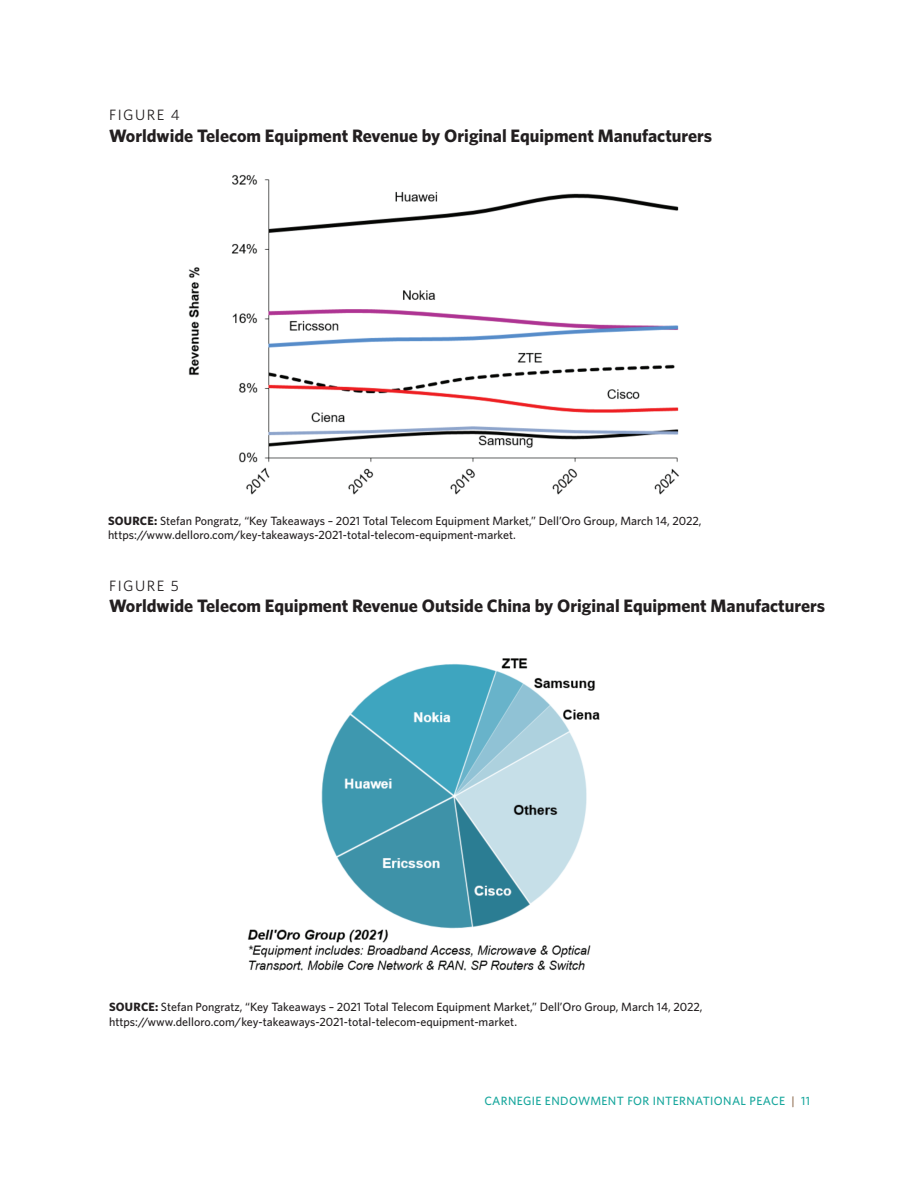
<style>
.page{position:relative;width:918px;height:1188px;background:#fff}
.page>*{position:absolute;margin:0;border:0;box-sizing:border-box;transform-origin:0 0}
.Table_and_Figure_Tit{font:700 18px "Whitney";color:#231f20}
.Table_and_Figure_Num{font:15px "Whitney";letter-spacing:.1em;color:#231f20}
.Table_and_Figure_Sou{font:500 12px/14.4px "Whitney";color:#231f20}
.t1{font:500 12px "Whitney";letter-spacing:.03em;color:#18a79d}
.t2{font:12px "Whitney";letter-spacing:.1em;color:#231f20}
.t3{font:11.25px "Whitney";color:#231f20}
.s1{font-weight:700}
.s2{color:#8e6c4f}
</style>
<div class="page">
<img style="left:188px;top:175px;width:491px;height:320px">
<img style="left:247px;top:658px;width:353px;height:312px">
<p class="Table_and_Figure_Num" style="left:109px;top:105px;width:72px">FIGURE 4</p>
<p class="Table_and_Figure_Tit" style="left:109px;top:123px;width:605px">Worldwide Telecom Equipment Revenue by Original Equipment Manufacturers</p>
<p class="Table_and_Figure_Sou" style="left:108px;top:513px;width:595px"><span class="s1">SOURCE:</span> Stefan Pongratz, “Key Takeaways – 2021 Total Telecom Equipment Market,” Dell’Oro Group, March 14, 2022, https://www.delloro.com/key-takeaways-2021-total-telecom-equipment-market.</p>
<p class="Table_and_Figure_Num" style="left:109px;top:576px;width:71px">FIGURE 5</p>
<p class="Table_and_Figure_Tit" style="left:109px;top:594px;width:718px">Worldwide Telecom Equipment Revenue Outside China by Original Equipment Manufacturers</p>
<p class="t2" style="left:219px;top:591px;width:57px">FIGURE 5</p>
<p class="t3" style="left:169px;top:596px;width:379px">https://www.delloro.com/key-takeaways-2021-total-telecom-equipment-market.</p>
<p class="Table_and_Figure_Sou" style="left:109px;top:1000px;width:595px"><span class="s1">SOURCE:</span> Stefan Pongratz, “Key Takeaways – 2021 Total Telecom Equipment Market,” Dell’Oro Group, March 14, 2022, https://www.delloro.com/key-takeaways-2021-total-telecom-equipment-market.</p>
<p class="t1" style="left:484px;top:1093px;width:327px">CARNEGIE ENDOWMENT FOR INTERNATIONAL PEACE <span class="s2">|</span> 11</p>
</div>
